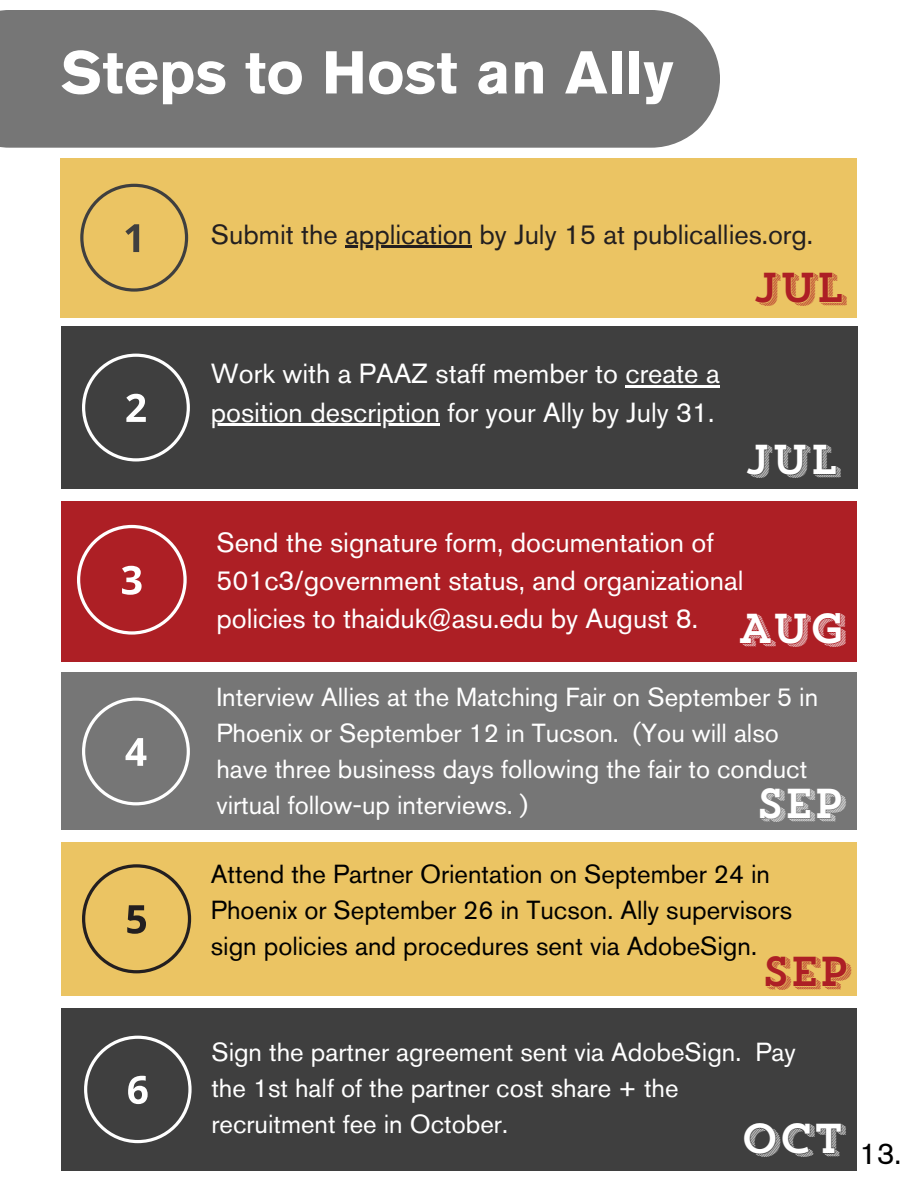
<style>
.page{position:relative;width:918px;height:1188px;background:#fff}
.page>*{position:absolute;margin:0;border:0;box-sizing:border-box;transform-origin:0 0}
.t1{font:700 59.85px "Akzidenz Grotesk Pro";letter-spacing:.005em;color:#fff}
.t2{font:41.55px "Trend Slab Four";letter-spacing:-.025em;color:#fff}
.t3{font:41.55px "Trend Slab Four";letter-spacing:-.025em;color:#ad1f25}
.t4{font:30px "Akzidenz Grotesk Pro";color:#000}
.t5{font:27.45px/38.2px "Akzidenz Grotesk Pro";color:#fff}
.t6{font:27.45px "Akzidenz Grotesk Pro";color:#231f20}
.t7{font:25.95px/36px "Akzidenz Grotesk Pro";color:#fff}
.t8{font:25.95px/36px "Akzidenz Grotesk Pro";color:#000}
</style>
<div class="page">
<div style="left:0;top:10px;width:720px;height:138px;background:#767676"></div>
<div style="left:61px;top:673px;width:796px;height:157px;background:#767676"></div>
<svg style="left:82px;top:698px;width:108px;height:107px"></svg>
<div style="left:61px;top:843px;width:796px;height:153px;background:#ebc463"></div>
<svg style="left:82px;top:864px;width:109px;height:109px"></svg>
<div style="left:61px;top:158px;width:796px;height:159px;background:#ebc463"></div>
<svg style="left:80px;top:184px;width:108px;height:108px"></svg>
<div style="left:61px;top:326px;width:796px;height:163px;background:#3f3f3f"></div>
<svg style="left:82px;top:354px;width:108px;height:107px"></svg>
<div style="left:61px;top:501px;width:796px;height:161px;background:#ad1f25"></div>
<div style="left:61px;top:1008px;width:796px;height:163px;background:#3f3f3f"></div>
<svg style="left:84px;top:1036px;width:108px;height:107px"></svg>
<svg style="left:77px;top:525px;width:110px;height:110px"></svg>
<hr style="left:345px;top:246px;width:127px;height:2px;background:#231f20">
<hr style="left:625px;top:386px;width:95px;height:2px;background:#fff">
<hr style="left:211px;top:424px;width:229px;height:2px;background:#fff">
<p class="t1" style="left:61px;top:34px;width:614px">Steps to Host an Ally</p>
<h4 class="t6" style="left:211px;top:216px;width:604px">Submit the application by July 15 at publicallies.org.</h4>
<p class="t3" style="left:754px;top:271px;width:94px">JUL</p>
<p class="t5" style="left:211px;top:355px;width:510px">Work with a PAAZ staff member to create a</p>
<p class="t5" style="left:211px;top:393px;width:505px">position description for your Ally by July 31.</p>
<p class="t2" style="left:745px;top:443px;width:95px">JUL</p>
<h3 class="t5" style="left:216px;top:523px;width:529px">Send the signature form, documentation of<br>501c3/government status, and organizational policies to thaiduk@asu.edu by August 8.</h3>
<h3 class="t2" style="left:738px;top:612px;width:110px">AUG</h3>
<h3 class="t7" style="left:216px;top:679px;width:603px">Interview Allies at the Matching Fair on September 5 in Phoenix or September 12 in Tucson. (You will also have three business days following the fair to conduct virtual follow-up interviews. )</h3>
<p class="t2" style="left:756px;top:787px;width:89px">SEP</p>
<p class="t8" style="left:211px;top:856px;width:583px">Attend the Partner Orientation on September 24 in<br>Phoenix or September 26 in Tucson. Ally supervisors sign policies and procedures sent via AdobeSign.</p>
<p class="t3" style="left:761px;top:954px;width:89px">SEP</p>
<h4 class="t7" style="left:211px;top:1034px;width:586px">Sign the partner agreement sent via AdobeSign. Pay the 1st half of the partner cost share + the recruitment fee in October.</h4>
<h3 class="t2" style="left:740px;top:1122px;width:106px">OCT</h3>
<h4 class="t4" style="left:860px;top:1134px;width:43px">13.</h4>
</div>
